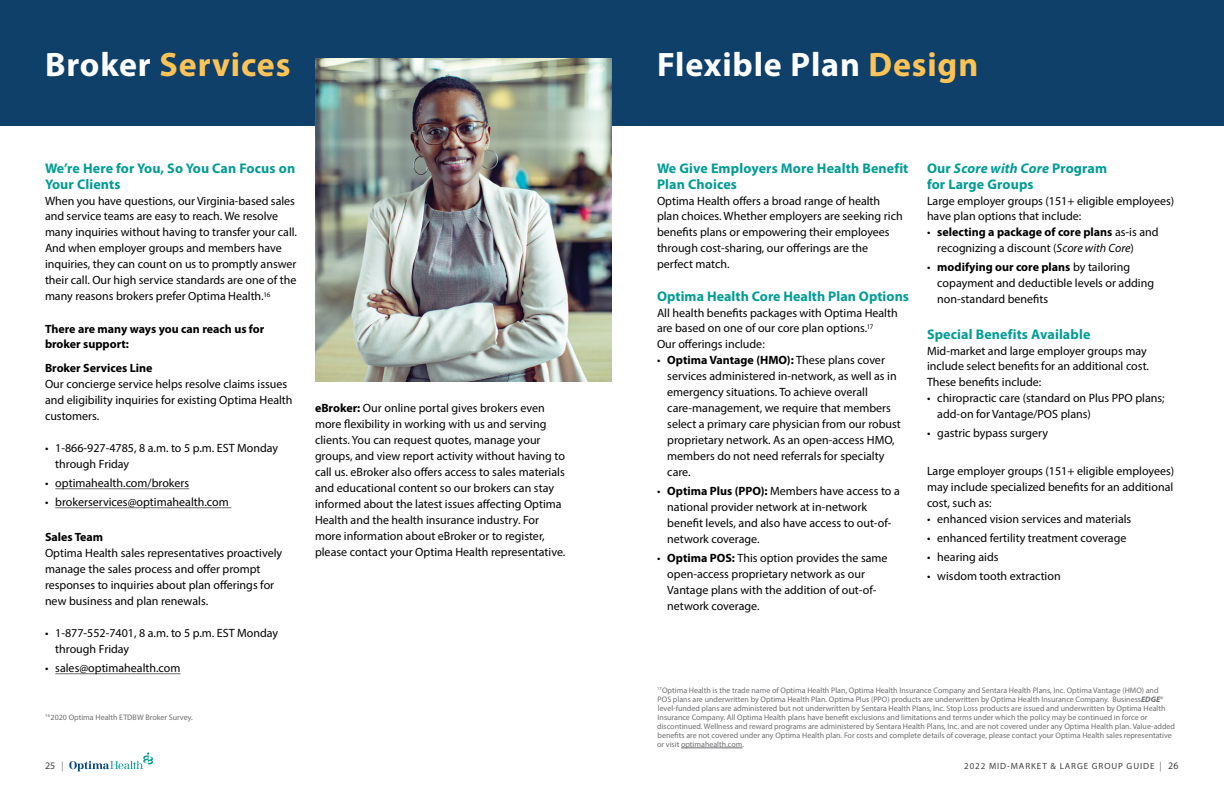
<style>
.page{position:relative;width:1224px;height:792px;background:#fff}
.page>*{position:absolute;margin:0;border:0;box-sizing:border-box;transform-origin:0 0}
.t1{font:700 34px "Myriad Pro";letter-spacing:.025em;color:#fff}
.t2{font:700 34px "Myriad Pro";letter-spacing:.025em;color:#fec357}
.t3{font:700 14px/16px "Myriad Pro";letter-spacing:.01em;color:#009c95}
.t4{font:12px/16px "Myriad Pro";color:#000}
.t5{font:700 12px/16px "Myriad Pro";color:#000}
.t6{font:10px "Myriad Pro";color:#414042}
.t7{font:9px "Myriad Pro";letter-spacing:.1em;color:#414042}
.t8{font:8px/9px "Myriad Pro";color:#6d6e71}
.s1{color:#fff}
.s2{color:#fec357}
.s3{font-weight:700}
.s4{font-style:italic}
.s5{font-weight:700;font-style:italic}
.s6{font-weight:300}
.s7{font-weight:300;font-size:10px}
.s8{font-size:10px}
</style>
<div class="page">
<svg style="left:69px;top:752px;width:86px;height:19px"></svg>
<div style="left:612px;top:0;width:612px;height:126px;background:#0e406a"></div>
<div style="left:0;top:0;width:612px;height:126px;background:#0e406a"></div>
<hr style="left:55px;top:488px;width:134px;height:1px;background:#6d6e71">
<hr style="left:55px;top:508px;width:176px;height:1px;background:#6d6e71">
<hr style="left:55px;top:674px;width:126px;height:1px;background:#6d6e71">
<hr style="left:681px;top:748px;width:62px;height:1px;background:#6d6e71">
<img style="left:315px;top:58px;width:297px;height:324px">
<h1 class="t1" style="left:45px;top:42px;width:143px">Headline</h1>
<h1 class="t2" style="left:45px;top:42px;width:247px"><span class="s1">Broker</span> Services</h1>
<h1 class="t1" style="left:657px;top:42px;width:323px">Flexible Plan <span class="s2">Design</span></h1>
<p class="t3" style="left:45px;top:159px;width:252px">We’re Here for You, So You Can Focus on<br>Your Clients</p>
<p class="t4" style="left:45px;top:192px;width:254px">When you have questions, our Virginia-based sales and service teams are easy to reach. We resolve many inquiries without having to transfer your call.<br>And when employer groups and members have inquiries, they can count on us to promptly answer their call. Our high service standards are one of the many reasons brokers prefer Optima Health.<sup>16</sup></p>
<p class="t5" style="left:45px;top:320px;width:221px">There are many ways you can reach us for broker support:</p>
<p class="t5" style="left:45px;top:360px;width:109px">Broker Services Line</p>
<p class="t4" style="left:45px;top:376px;width:249px">Our concierge service helps resolve claims issues and eligibility inquiries for existing Optima Health customers.</p>
<p class="t4" style="left:55px;top:440px;width:224px;text-indent:-10px">• 1-866-927-4785, 8 a.m. to 5 p.m. EST Monday through Friday</p>
<p class="t4" style="left:45px;top:475px;width:146px">• optimahealth.com/brokers</p>
<p class="t4" style="left:45px;top:494px;width:185px">• brokerservices@optimahealth.com</p>
<p class="t5" style="left:45px;top:529px;width:60px">Sales Team</p>
<p class="t4" style="left:45px;top:545px;width:239px">Optima Health sales representatives proactively manage the sales process and offer prompt responses to inquiries about plan offerings for new business and plan renewals.</p>
<p class="t4" style="left:55px;top:625px;width:224px;text-indent:-10px">• 1-877-552-7401, 8 a.m. to 5 p.m. EST Monday through Friday</p>
<p class="t4" style="left:45px;top:660px;width:137px">• sales@optimahealth.com</p>
<p class="t4" style="left:315px;top:400px;width:252px"><span class="s3">eBroker:</span> Our online portal gives brokers even more flexibility in working with us and serving clients. You can request quotes, manage your groups, and view report activity without having to call us. eBroker also offers access to sales materials and educational content so our brokers can stay informed about the latest issues affecting Optima Health and the health insurance industry. For more information about eBroker or to register, please contact your Optima Health representative.</p>
<p class="t3" style="left:657px;top:159px;width:253px">We Give Employers More Health Benefit<br>Plan Choices</p>
<p class="t4" style="left:657px;top:192px;width:247px">Optima Health offers a broad range of health plan choices. Whether employers are seeking rich benefits plans or empowering their employees through cost-sharing, our offerings are the perfect match.</p>
<p class="t3" style="left:657px;top:287px;width:254px">Optima Health Core Health Plan Options</p>
<p class="t4" style="left:657px;top:304px;width:242px">All health benefits packages with Optima Health are based on one of our core plan options.<sup>17<br></sup>Our offerings include:</p>
<p class="t4" style="left:667px;top:352px;width:235px;text-indent:-10px">• <span class="s3">Optima Vantage (HMO):</span> These plans cover services administered in-network, as well as in emergency situations. To achieve overall care-management, we require that members select a primary care physician from our robust proprietary network. As an open-access HMO, members do not need referrals for specialty care.</p>
<p class="t4" style="left:667px;top:483px;width:234px;text-indent:-10px">• <span class="s3">Optima Plus (PPO):</span> Members have access to a national provider network at in-network benefit levels, and also have access to out-of&shy;network coverage.</p>
<p class="t4" style="left:667px;top:550px;width:222px;text-indent:-10px">• <span class="s3">Optima POS:</span> This option provides the same open-access proprietary network as our Vantage plans with the addition of out-of&shy;network coverage.</p>
<p class="t3" style="left:927px;top:159px;width:182px">Our <span class="s4">Score with Core</span> Program for Large Groups</p>
<p class="t4" style="left:927px;top:192px;width:249px">Large employer groups (151+ eligible employees) have plan options that include:</p>
<p class="t4" style="left:937px;top:224px;width:223px;text-indent:-10px">• <span class="s3">selecting a package of core plans</span> as-is and recognizing a discount (<span class="s4">Score with Core</span>)</p>
<p class="t4" style="left:937px;top:259px;width:218px;text-indent:-10px">• <span class="s3">modifying our core plans</span> by tailoring copayment and deductible levels or adding non-standard benefits</p>
<p class="t3" style="left:927px;top:325px;width:165px">Special Benefits Available</p>
<p class="t4" style="left:927px;top:342px;width:224px">Mid-market and large employer groups may include select benefits for an additional cost.<br>These benefits include:</p>
<p class="t4" style="left:937px;top:390px;width:229px;text-indent:-10px">• chiropractic care (standard on Plus PPO plans; add-on for Vantage/POS plans)</p>
<p class="t4" style="left:927px;top:425px;width:123px">• gastric bypass surgery</p>
<p class="t4" style="left:927px;top:463px;width:249px;text-align:justify">Large employer groups (151+ eligible employees) may include specialized benefits for an additional cost, such as:</p>
<p class="t4" style="left:927px;top:511px;width:206px">• enhanced vision services and materials</p>
<p class="t4" style="left:927px;top:530px;width:201px">• enhanced fertility treatment coverage</p>
<p class="t4" style="left:927px;top:549px;width:73px">• hearing aids</p>
<p class="t4" style="left:927px;top:568px;width:135px">• wisdom tooth extraction</p>
<p class="t8" style="left:45px;top:713px;width:149px"><sup>16</sup>2020 Optima Health ETDBW Broker Survey.</p>
<p class="t8" style="left:657px;top:685px;width:519px"><sup>17</sup>Optima Health is the trade name of Optima Health Plan, Optima Health Insurance Company and Sentara Health Plans, Inc. Optima Vantage (HMO) and<br>POS plans are underwritten by Optima Health Plan. Optima Plus (PPO) products are underwritten by Optima Health Insurance Company. Business<span class="s5">EDGE</span>® level-funded plans are administered but not underwritten by Sentara Health Plans, Inc. Stop Loss products are issued and underwritten by Optima Health Insurance Company. All Optima Health plans have benefit exclusions and limitations and terms under which the policy may be continued in force or discontinued. Wellness and reward programs are administered by Sentara Health Plans, Inc. and are not covered under any Optima Health plan. Value-added benefits are not covered under any Optima Health plan. For costs and complete details of coverage, please contact your Optima Health sales representative or visit optimahealth.com.</p>
<p class="t6" style="left:45px;top:760px;width:20px">25 <span class="s6">|</span></p>
<p class="t7" style="left:964px;top:761px;width:216px">2022 MID-MARKET &amp; LARGE GROUP GUIDE <span class="s7">|</span> <span class="s8">26</span></p>
</div>
